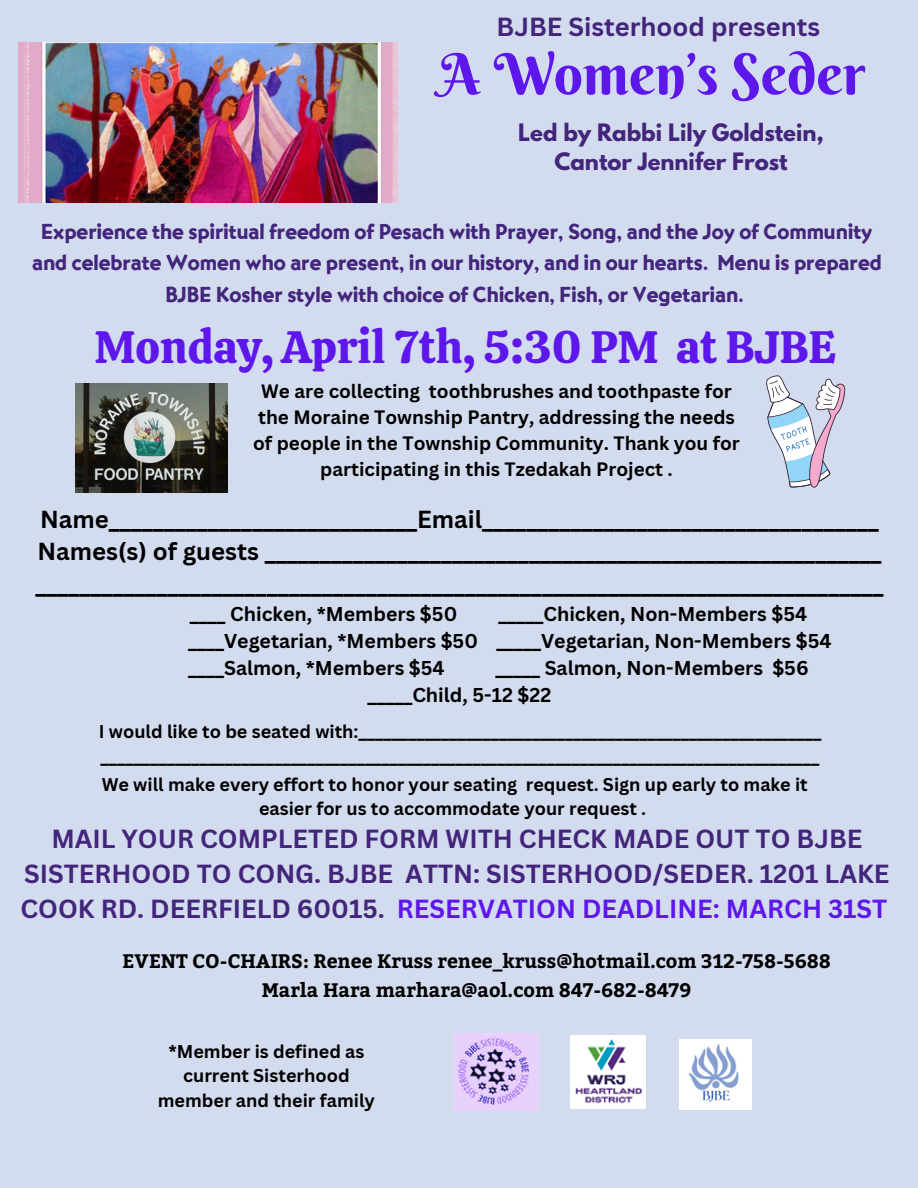
<style>
.page{position:relative;width:918px;height:1188px;background:#d3dcee}
.page>*{position:absolute;margin:0;border:0;box-sizing:border-box;transform-origin:0 0}
.t1{font:57px "Berkshire Swash";color:#5e17eb}
.t2{font:45.15px "Calistoga";color:#5e17eb}
.t3{font:700 25.5px/34.8px "Canva Sans";color:#43257b;text-align:center}
.t4{font:700 24px/32.7px "Canva Sans";color:#000}
.t5{font:22.5px/31.5px "Bernhard Got URW Hea";color:#43257b;text-align:center}
.t6{font:700 21.3px/29.2px "League Spartan";color:#43257b;text-align:center}
.t7{font:700 19.5px/27px "Canva Sans";color:#000}
.t8{font:700 19.5px "Bitter";color:#000}
.t9{font:700 18.9px/25.8px "Canva Sans";color:#000;text-align:center}
.t10{font:700 18px/24.8px "Canva Sans";color:#000}
.s1{color:#5e17eb}
</style>
<div class="page">
<img style="left:19px;top:43px;width:379px;height:159px">
<img style="left:455px;top:1034px;width:83px;height:76px">
<img style="left:679px;top:1040px;width:72px;height:69px">
<img style="left:75px;top:383px;width:152px;height:109px">
<img style="left:571px;top:1035px;width:75px;height:74px">
<svg style="left:766px;top:375px;width:80px;height:113px"></svg>
<h3 class="t3" style="left:497px;top:9px;width:325px">BJBE Sisterhood presents</h3>
<h1 class="t1" style="left:438px;top:39px;width:428px">A Women’s Seder</h1>
<h4 class="t6" style="left:518px;top:120px;width:307px">Led by Rabbi Lily Goldstein,<br>Cantor Jennifer Frost</h4>
<h5 class="t5" style="left:32px;top:218px;width:851px">Experience the spiritual freedom of Pesach with Prayer, Song, and the Joy of Community and celebrate Women who are present, in our history, and in our hearts. Menu is prepared<br>BJBE Kosher style with choice of Chicken, Fish, or Vegetarian.</h5>
<h2 class="t2" style="left:94px;top:318px;width:743px">Monday, April 7th, 5:30 PM at BJBE</h2>
<p class="t9" style="left:253px;top:378px;width:488px">We are collecting toothbrushes and toothpaste for the Moraine Township Pantry, addressing the needs of people in the Township Community. Thank you for participating in this Tzedakah Project .</p>
<h3 class="t4" style="left:35px;top:502px;width:849px">Name____________________________Email____________________________________<br>Names(s) of guests ________________________________________________________ _____________________________________________________________________________</h3>
<h3 class="t7" style="left:190px;top:600px;width:269px">____ Chicken, *Members $50</h3>
<h3 class="t7" style="left:188px;top:600px;width:645px;text-indent:310px">_____Chicken, Non-Members $54 ____Vegetarian, *Members $50 _____Vegetarian, Non-Members $54 ____Salmon, *Members $54</h3>
<h3 class="t7" style="left:368px;top:654px;width:443px;text-indent:128px">_____ Salmon, Non-Members $56 _____Child, 5-12 $22</h3>
<p class="t10" style="left:99px;top:718px;width:724px">I would like to be seated with:________________________________________________________ _______________________________________________________________________________________</p>
<h3 class="t10" style="left:102px;top:771px;width:708px;text-align:center">We will make every effort to honor your seating request. Sign up early to make it easier for us to accommodate your request .</h3>
<h3 class="t3" style="left:20px;top:821px;width:871px">MAIL YOUR COMPLETED FORM WITH CHECK MADE OUT TO BJBE<br>SISTERHOOD TO CONG. BJBE ATTN: SISTERHOOD/SEDER. 1201 LAKE<br>COOK RD. DEERFIELD 60015. <span class="s1">RESERVATION DEADLINE: MARCH 31ST</span></h3>
<p class="t8" style="left:122px;top:947px;width:710px">EVENT CO-CHAIRS: Renee Kruss renee_kruss@hotmail.com 312-758-5688</p>
<p class="t8" style="left:262px;top:976px;width:431px">Marla Hara marhara@aol.com 847-682-8479</p>
<p class="t10" style="left:168px;top:1038px;width:198px">*Member is defined as</p>
<p class="t10" style="left:183px;top:1063px;width:168px">current Sisterhood</p>
<p class="t10" style="left:158px;top:1088px;width:219px">member and their family</p>
</div>
